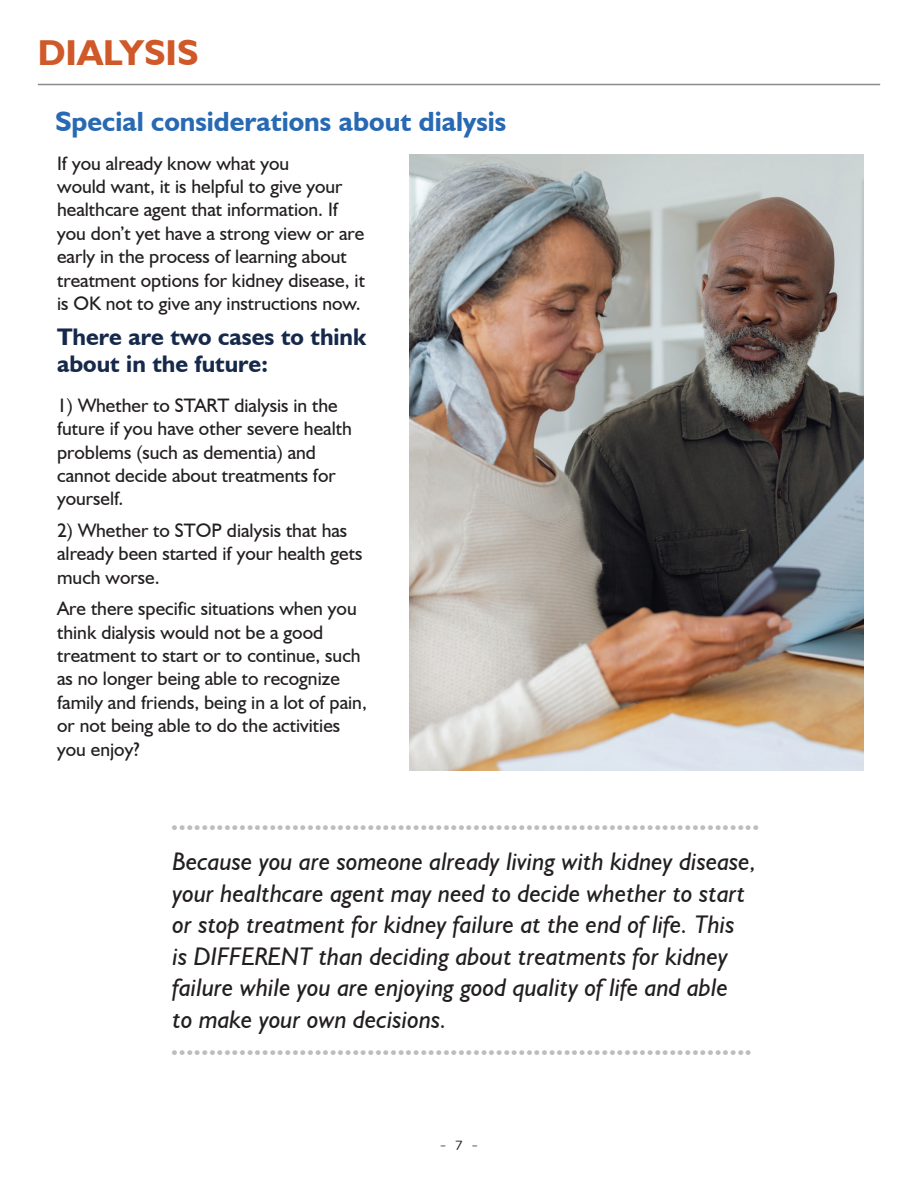
<style>
.page{position:relative;width:918px;height:1188px;background:#fff}
.page>*{position:absolute;margin:0;border:0;box-sizing:border-box;transform-origin:0 0}
.t1{font:700 36px "Humanist 521 BT";color:#cf5928}
.t2{font:700 27.75px "Humanist 521 BT";color:#bebcbc}
.t3{font:700 27.75px "Humanist 521 BT";color:#2869b3}
.t4{font:italic 25.5px/31.5px "Humanist 521 BT";color:#231f20}
.t5{font:700 24px/27px "Humanist 521 BT";color:#16294b}
.t6{font:19.5px/23.4px "Humanist 521 BT";color:#231f20}
.t7{font:18px "Humanist 521 BT";color:#8c8b8b}
.s1{font-family:"Humanist 531 BT Roman A";font-size:13.5px;color:#231f20}
</style>
<div class="page">
<img style="left:409px;top:154px;width:455px;height:616px">
<hr style="left:38px;top:84px;width:842px;height:1px;background:#8c8b8b">
<h1 class="t1" style="left:38px;top:30px;width:162px">DIALYSIS</h1>
<h2 class="t3" style="left:55px;top:105px;width:453px">Special considerations about dialysis</h2>
<p class="t6" style="left:57px;top:151px;width:309px">If you already know what you<br>would want, it is helpful to give your healthcare agent that information. If you don’t yet have a strong view or are early in the process of learning about treatment options for kidney disease, it is OK not to give any instructions now.</p>
<p class="t5" style="left:57px;top:323px;width:311px">There are two cases to think about in the future:</p>
<p class="t6" style="left:57px;top:393px;width:296px">1) Whether to START dialysis in the future if you have other severe health problems (such as dementia) and cannot decide about treatments for yourself.</p>
<p class="t6" style="left:57px;top:518px;width:307px">2) Whether to STOP dialysis that has already been started if your health gets much worse.</p>
<p class="t6" style="left:57px;top:596px;width:311px">Are there specific situations when you think dialysis would not be a good treatment to start or to continue, such as no longer being able to recognize family and friends, being in a lot of pain, or not being able to do the activities you enjoy?</p>
<h2 class="t2" style="left:171px;top:804px;width:590px">..............................................................................</h2>
<p class="t4" style="left:173px;top:845px;width:585px">Because you are someone already living with kidney disease, your healthcare agent may need to decide whether to start or stop treatment for kidney failure at the end of life. This<br>is DIFFERENT than deciding about treatments for kidney failure while you are enjoying good quality of life and able<br>to make your own decisions.</p>
<h2 class="t2" style="left:171px;top:1029px;width:583px">.............................................................................</h2>
<p class="t7" style="left:440px;top:1133px;width:39px">- <span class="s1">7</span> -</p>
</div>
